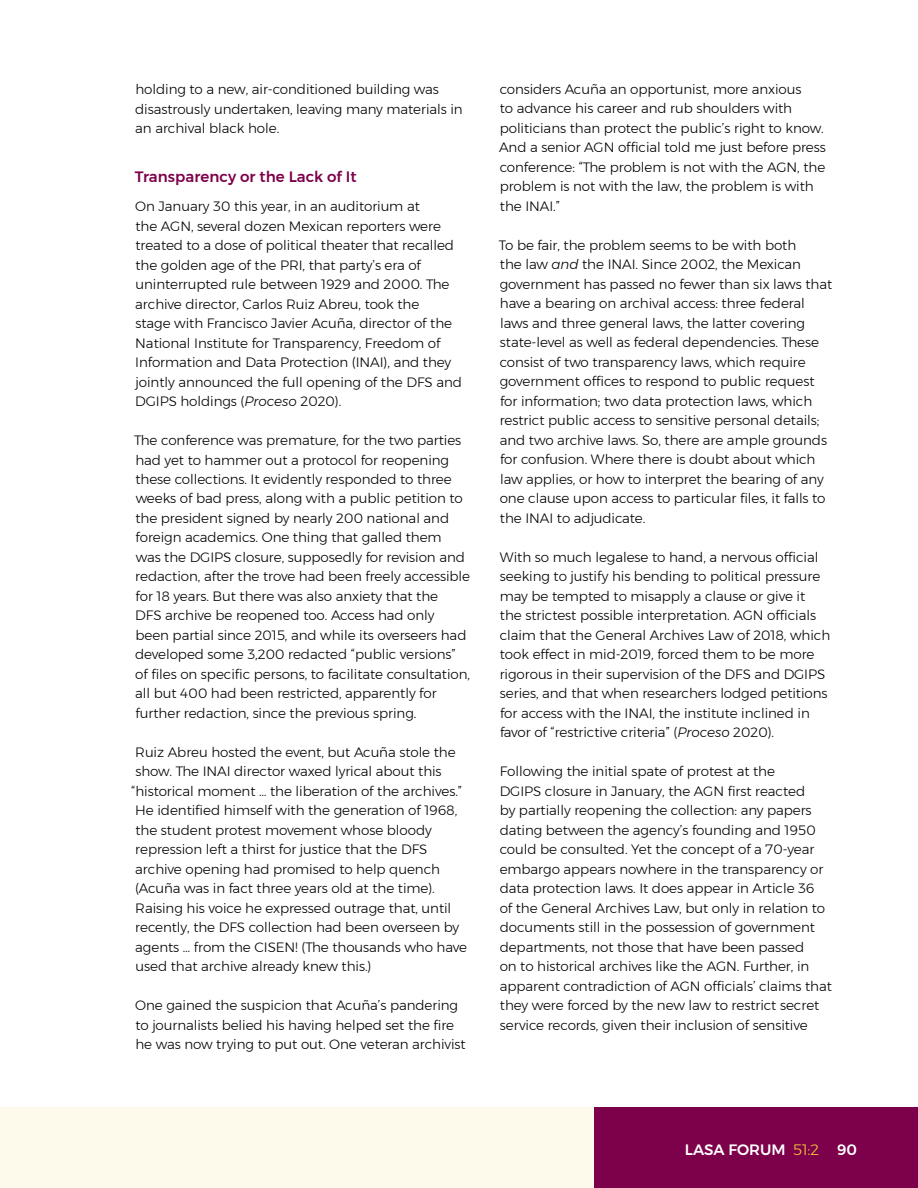
<style>
.page{position:relative;width:918px;height:1188px;background:#fff}
.page>*{position:absolute;margin:0;border:0;box-sizing:border-box;transform-origin:0 0}
.t1{font:500 15px "Montserrat";letter-spacing:.005em;color:#7d004a}
.t2{font:500 15px "Montserrat";color:#fff}
.t3{font:300 13.5px/19.5px "Montserrat";letter-spacing:-.005em;color:#000}
.s1{font-style:italic}
.s2{font-weight:300;color:#f7cd36}
</style>
<div class="page">
<div style="left:0;top:1107px;width:594px;height:81px;background:#fefaeb"></div>
<div style="left:594px;top:1107px;width:324px;height:81px;background:#7d004a"></div>
<p class="t3" style="left:135px;top:79px;width:329px">holding to a new, air-conditioned building was disastrously undertaken, leaving many materials in an archival black hole.</p>
<p class="t1" style="left:135px;top:165px;width:224px">Transparency or the Lack of It</p>
<p class="t3" style="left:135px;top:196px;width:328px">On January 30 this year, in an auditorium at<br>the AGN, several dozen Mexican reporters were treated to a dose of political theater that recalled the golden age of the PRI, that party’s era of uninterrupted rule between 1929 and 2000. The archive director, Carlos Ruiz Abreu, took the<br>stage with Francisco Javier Acuña, director of the National Institute for Transparency, Freedom of Information and Data Protection (INAI), and they jointly announced the full opening of the DFS and DGIPS holdings (<span class="s1">Proceso</span> 2020).</p>
<p class="t3" style="left:134px;top:430px;width:337px">The conference was premature, for the two parties had yet to hammer out a protocol for reopening these collections. It evidently responded to three weeks of bad press, along with a public petition to the president signed by nearly 200 national and foreign academics. One thing that galled them<br>was the DGIPS closure, supposedly for revision and redaction, after the trove had been freely accessible for 18 years. But there was also anxiety that the<br>DFS archive be reopened too. Access had only been partial since 2015, and while its overseers had developed some 3,200 redacted “public versions” of files on specific persons, to facilitate consultation, all but 400 had been restricted, apparently for further redaction, since the previous spring.</p>
<p class="t3" style="left:135px;top:742px;width:322px">Ruiz Abreu hosted the event, but Acuña stole the</p>
<p class="t3" style="left:135px;top:762px;width:308px">show. The INAI director waxed lyrical about this</p>
<p class="t3" style="left:131px;top:781px;width:332px">“historical moment … the liberation of the archives.”</p>
<p class="t3" style="left:135px;top:801px;width:324px">He identified himself with the generation of 1968,</p>
<p class="t3" style="left:135px;top:820px;width:298px">the student protest movement whose bloody</p>
<p class="t3" style="left:135px;top:840px;width:294px">repression left a thirst for justice that the DFS</p>
<p class="t3" style="left:135px;top:859px;width:306px">archive opening had promised to help quench</p>
<p class="t3" style="left:135px;top:879px;width:301px">(Acuña was in fact three years old at the time).</p>
<p class="t3" style="left:135px;top:898px;width:318px">Raising his voice he expressed outrage that, until</p>
<p class="t3" style="left:135px;top:918px;width:326px">recently, the DFS collection had been overseen by</p>
<p class="t3" style="left:135px;top:937px;width:333px">agents … from the CISEN! (The thousands who have</p>
<p class="t3" style="left:136px;top:957px;width:238px">used that archive already knew this.)</p>
<p class="t3" style="left:135px;top:996px;width:332px">One gained the suspicion that Acuña’s pandering to journalists belied his having helped set the fire he was now trying to put out. One veteran archivist</p>
<p class="t3" style="left:499px;top:79px;width:328px">considers Acuña an opportunist, more anxious<br>to advance his career and rub shoulders with politicians than protect the public’s right to know.<br>And a senior AGN official told me just before press conference: “The problem is not with the AGN, the problem is not with the law, the problem is with the INAI.”</p>
<p class="t3" style="left:499px;top:235px;width:335px">To be fair, the problem seems to be with both<br>the law <span class="s1">and</span> the INAI. Since 2002, the Mexican government has passed no fewer than six laws that have a bearing on archival access: three federal laws and three general laws, the latter covering state-level as well as federal dependencies. These consist of two transparency laws, which require government offices to respond to public request for information; two data protection laws, which restrict public access to sensitive personal details; and two archive laws. So, there are ample grounds for confusion. Where there is doubt about which law applies, or how to interpret the bearing of any one clause upon access to particular files, it falls to the INAI to adjudicate.</p>
<p class="t3" style="left:500px;top:547px;width:332px">With so much legalese to hand, a nervous official seeking to justify his bending to political pressure may be tempted to misapply a clause or give it the strictest possible interpretation. AGN officials claim that the General Archives Law of 2018, which took effect in mid-2019, forced them to be more rigorous in their supervision of the DFS and DGIPS series, and that when researchers lodged petitions for access with the INAI, the institute inclined in favor of “restrictive criteria” (<span class="s1">Proceso</span> 2020).</p>
<p class="t3" style="left:500px;top:761px;width:334px">Following the initial spate of protest at the<br>DGIPS closure in January, the AGN first reacted<br>by partially reopening the collection: any papers dating between the agency’s founding and 1950 could be consulted. Yet the concept of a 70-year embargo appears nowhere in the transparency or data protection laws. It does appear in Article 36<br>of the General Archives Law, but only in relation to documents still in the possession of government departments, not those that have been passed<br>on to historical archives like the AGN. Further, in apparent contradiction of AGN officials’ claims that they were forced by the new law to restrict secret service records, given their inclusion of sensitive</p>
<p class="t2" style="left:685px;top:1138px;width:174px">LASA FORUM <span class="s2">51:2</span> 90</p>
</div>
